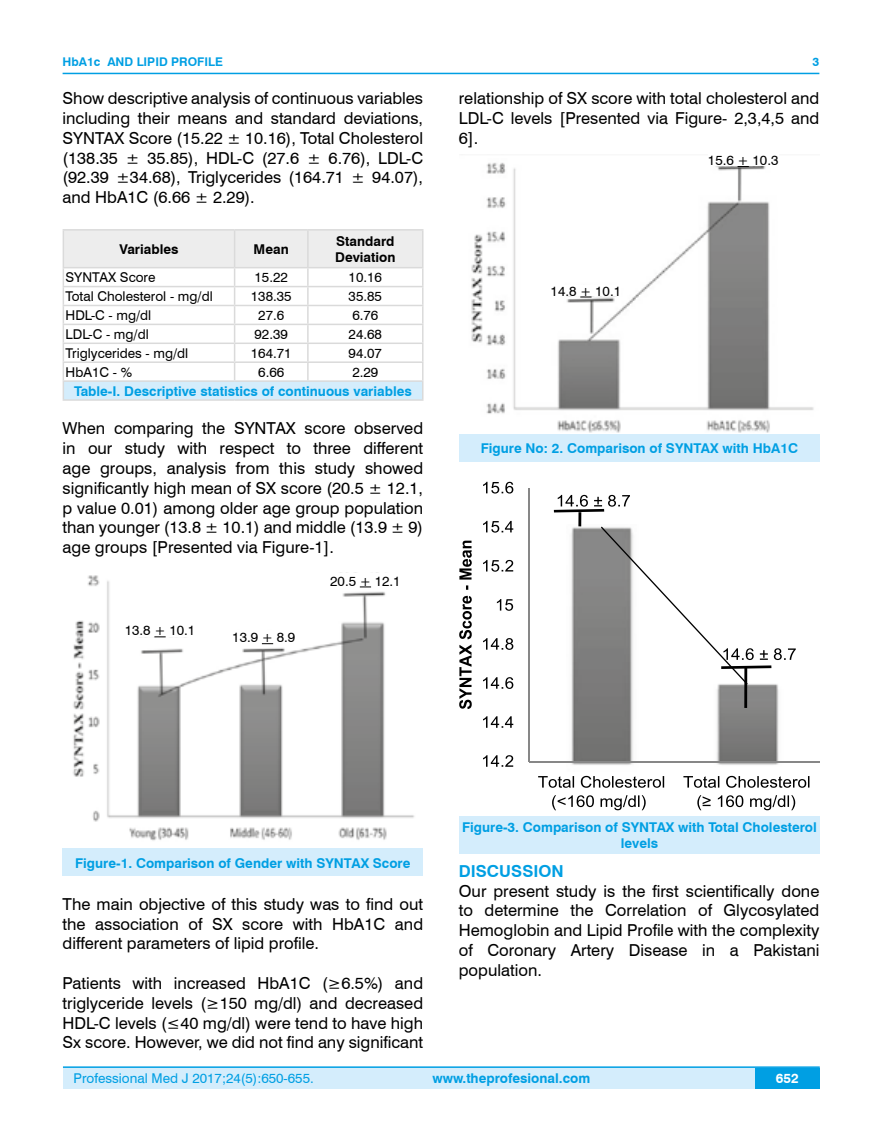
<style>
.page{position:relative;width:882px;height:1145px;background:#fff}
.page>*{position:absolute;margin:0;border:0;box-sizing:border-box;transform-origin:0 0}
.t1{font:16.5px/19.8px "Swiss 721 BT";color:#000;text-align:justify}
.t2{font:700 16.5px "Swiss 721 BT";color:#009fe3}
.t3{font:700 13.5px/16.2px "Swiss 721 BT";color:#009fe3;text-align:center}
.t4{font:13.5px "Swiss 721 BT";color:#000}
.t5{font:13.5px "Swiss 721 BT";color:#009fe3}
.t6{font:700 13.5px/16.2px "Swiss 721 BT";color:#000}
.t7{font:700 13.5px "Swiss 721 BT";color:#fff}
.t8{font:700 12px "Swiss 721 BT";color:#009fe3}
</style>
<div class="page">
<div style="left:63px;top:1067px;width:756px;height:21px;background:#d4edfc"></div>
<hr style="left:63px;top:1066px;width:756px;height:2px;background:#009fe3">
<div style="left:754px;top:1068px;width:65px;height:20px;background:#009fe3"></div>
<hr style="left:63px;top:73px;width:756px;height:1px;background:#009fe3">
<hr style="left:63px;top:229px;width:171px;height:2px;background:#dadada">
<hr style="left:234px;top:229px;width:74px;height:2px;background:#dadada">
<hr style="left:308px;top:229px;width:115px;height:2px;background:#dadada">
<svg style="left:63px;top:231px;width:360px;height:168px"></svg>
<hr style="left:63px;top:399px;width:171px;height:2px;background:#dadada">
<hr style="left:234px;top:399px;width:74px;height:2px;background:#dadada">
<hr style="left:308px;top:399px;width:115px;height:2px;background:#dadada">
<img style="left:529px;top:488px;width:267px;height:273px">
<img style="left:566px;top:524px;width:216px;height:241px">
<hr style="left:528px;top:488px;width:1px;height:274px;background:#878787">
<hr style="left:529px;top:761px;width:290px;height:1px;background:#878787">
<svg style="left:483px;top:755px;width:30px;height:11px"></svg>
<svg style="left:483px;top:716px;width:30px;height:12px"></svg>
<svg style="left:483px;top:677px;width:30px;height:12px"></svg>
<svg style="left:483px;top:638px;width:30px;height:12px"></svg>
<svg style="left:496px;top:599px;width:17px;height:12px"></svg>
<svg style="left:483px;top:560px;width:30px;height:12px"></svg>
<svg style="left:483px;top:521px;width:30px;height:11px"></svg>
<svg style="left:483px;top:482px;width:30px;height:11px"></svg>
<svg style="left:538px;top:776px;width:125px;height:11px"></svg>
<svg style="left:552px;top:795px;width:93px;height:15px"></svg>
<svg style="left:683px;top:776px;width:126px;height:11px"></svg>
<svg style="left:697px;top:795px;width:13px;height:15px"></svg>
<svg style="left:717px;top:795px;width:77px;height:15px"></svg>
<svg style="left:459px;top:540px;width:12px;height:169px"></svg>
<hr style="left:744px;top:667px;width:2px;height:41px;background:#000">
<svg style="left:600px;top:527px;width:195px;height:157px"></svg>
<svg style="left:553px;top:495px;width:76px;height:17px"></svg>
<hr style="left:578px;top:512px;width:3px;height:14px;background:#000">
<div style="left:459px;top:816px;width:360px;height:37px;background:#d4edfc"></div>
<img style="left:73px;top:572px;width:342px;height:269px">
<div style="left:63px;top:849px;width:360px;height:27px;background:#d4edfc"></div>
<div style="left:115px;top:623px;width:89px;height:14px;background:#fff"></div>
<div style="left:219px;top:630px;width:89px;height:14px;background:#fff"></div>
<div style="left:321px;top:573px;width:89px;height:14px;background:#fff"></div>
<svg style="left:359px;top:586px;width:12px;height:1px"></svg>
<img style="left:471px;top:162px;width:343px;height:270px">
<div style="left:459px;top:435px;width:360px;height:27px;background:#d4edfc"></div>
<div style="left:550px;top:285px;width:71px;height:10px;background:#fff"></div>
<div style="left:707px;top:154px;width:71px;height:12px;background:#fff"></div>
<p class="t8" style="left:63px;top:53px;width:162px">HbA1c AND LIPID PROFILE</p>
<p class="t1" style="left:63px;top:88px;width:362px">Show descriptive analysis of continuous variables including their means and standard deviations, SYNTAX Score (15.22 ± 10.16), Total Cholesterol (138.35 ± 35.85), HDL-C (27.6 ± 6.76), LDL-C (92.39 ±34.68), Triglycerides (164.71 ± 94.07), and HbA1C (6.66 ± 2.29).</p>
<p class="t6" style="left:119px;top:240px;width:60px">Variables</p>
<p class="t6" style="left:253px;top:240px;width:37px">Mean</p>
<p class="t6" style="left:335px;top:232px;width:62px">Standard<br>Deviation</p>
<p class="t4" style="left:66px;top:268px;width:91px">SYNTAX Score</p>
<p class="t4" style="left:254px;top:268px;width:35px">15.22</p>
<p class="t4" style="left:348px;top:268px;width:35px">10.16</p>
<p class="t4" style="left:66px;top:287px;width:149px">Total Cholesterol - mg/dl</p>
<p class="t4" style="left:251px;top:287px;width:42px">138.35</p>
<p class="t4" style="left:348px;top:287px;width:35px">35.85</p>
<p class="t4" style="left:66px;top:306px;width:87px">HDL-C - mg/dl</p>
<p class="t4" style="left:258px;top:306px;width:27px">27.6</p>
<p class="t4" style="left:352px;top:306px;width:27px">6.76</p>
<p class="t4" style="left:66px;top:325px;width:85px">LDL-C - mg/dl</p>
<p class="t4" style="left:254px;top:325px;width:35px">92.39</p>
<p class="t4" style="left:348px;top:325px;width:35px">24.68</p>
<p class="t4" style="left:66px;top:344px;width:124px">Triglycerides - mg/dl</p>
<p class="t4" style="left:251px;top:344px;width:42px">164.71</p>
<p class="t4" style="left:348px;top:344px;width:35px">94.07</p>
<p class="t4" style="left:66px;top:363px;width:68px">HbA1C - %</p>
<p class="t4" style="left:258px;top:363px;width:27px">6.66</p>
<p class="t4" style="left:352px;top:363px;width:27px">2.29</p>
<p class="t3" style="left:74px;top:382px;width:339px">Table-I. Descriptive statistics of continuous variables</p>
<p class="t1" style="left:63px;top:418px;width:362px">When comparing the SYNTAX score observed in our study with respect to three different age groups, analysis from this study showed significantly high mean of SX score (20.5 ± 12.1, p value 0.01) among older age group population than younger (13.8 ± 10.1) and middle (13.9 ± 9) age groups [Presented via Figure-1].</p>
<p class="t4" style="left:125px;top:621px;width:72px">13.8 + 10.1</p>
<p class="t4" style="left:232px;top:628px;width:65px">13.9 + 8.9</p>
<p class="t4" style="left:330px;top:571px;width:72px">20.5 + 12.1</p>
<p class="t8" style="left:812px;top:53px;width:8px">3</p>
<p class="t1" style="left:458px;top:88px;width:362px">relationship of SX score with total cholesterol and LDL-C levels [Presented via Figure- 2,3,4,5 and 6].</p>
<p class="t4" style="left:550px;top:281px;width:72px">14.8 + 10.1</p>
<p class="t4" style="left:707px;top:151px;width:72px">15.6 + 10.3</p>
<p class="t3" style="left:480px;top:440px;width:318px">Figure No: 2. Comparison of SYNTAX with HbA1C</p>
<p class="t3" style="left:75px;top:854px;width:336px">Figure-1. Comparison of Gender with SYNTAX Score</p>
<p class="t1" style="left:63px;top:893px;width:362px">The main objective of this study was to find out the association of SX score with HbA1C and different parameters of lipid profile.</p>
<p class="t1" style="left:63px;top:972px;width:362px">Patients with increased HbA1C (≥6.5%) and triglyceride levels (≥150 mg/dl) and decreased HDL-C levels (≤40 mg/dl) were tend to have high Sx score. However, we did not find any significant</p>
<p class="t3" style="left:462px;top:818px;width:356px">Figure-3. Comparison of SYNTAX with Total Cholesterol levels</p>
<p class="t2" style="left:458px;top:859px;width:106px">DISCUSSION</p>
<p class="t1" style="left:458px;top:880px;width:362px">Our present study is the first scientifically done to determine the Correlation of Glycosylated Hemoglobin and Lipid Profile with the complexity of Coronary Artery Disease in a Pakistani population.</p>
<p class="t5" style="left:74px;top:1069px;width:241px">Professional Med J 2017;24(5):650-655.</p>
<p class="t3" style="left:432px;top:1069px;width:159px">www.theprofesional.com</p>
<p class="t7" style="left:775px;top:1069px;width:24px">652</p>
</div>
